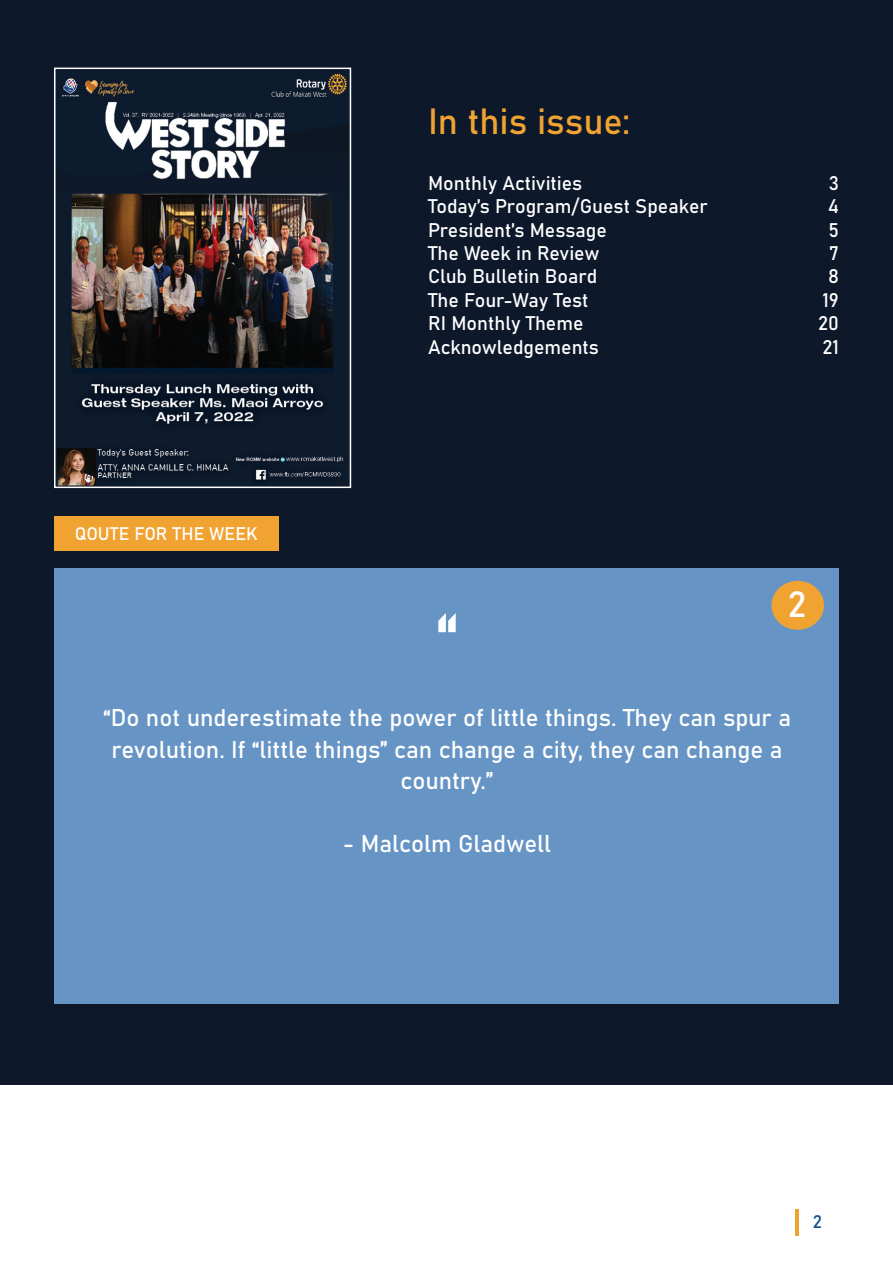
<style>
.page{position:relative;width:893px;height:1263px;background:#fff}
.page>*{position:absolute;margin:0;border:0;box-sizing:border-box;transform-origin:0 0}
.t1{font:72px "Bahnschrift";color:#fff}
.t2{font:36px "Bahnschrift";color:#f1a332}
.t3{font:36px "Bahnschrift";color:#fff}
.t4{font:24px/31.5px "Bahnschrift";color:#fff;text-align:center}
.t5{font:19.5px "Bahnschrift";color:#fff}
.t6{font:18px "Bahnschrift";color:#fff}
.t7{font:18px "Bahnschrift";color:#164d8f}
</style>
<div class="page">
<hr style="left:795px;top:1209px;width:3px;height:26px;background:#f1a332">
<div style="left:0;top:0;width:893px;height:1084px;background:#0d182b"></div>
<img style="left:57px;top:73px;width:290px;height:412px">
<div style="left:54px;top:68px;width:297px;height:420px;border:2px solid #fff"></div>
<div style="left:54px;top:568px;width:785px;height:435px;background:#6694c4"></div>
<div style="left:771px;top:581px;width:53px;height:49px;background:#f1a332;border-radius:50%"></div>
<div style="left:54px;top:516px;width:224px;height:35px;background:#f1a332"></div>
<p class="t2" style="left:428px;top:94px;width:204px">In this issue:</p>
<p class="t5" style="left:428px;top:168px;width:156px">Monthly Activities</p>
<p class="t5" style="left:428px;top:192px;width:281px">Today’s Program/Guest Speaker</p>
<p class="t5" style="left:428px;top:215px;width:180px">President’s Message</p>
<p class="t5" style="left:428px;top:238px;width:173px">The Week in Review</p>
<p class="t5" style="left:428px;top:262px;width:171px">Club Bulletin Board</p>
<p class="t5" style="left:428px;top:285px;width:162px">The Four-Way Test</p>
<p class="t5" style="left:428px;top:309px;width:157px">RI Monthly Theme</p>
<p class="t5" style="left:428px;top:332px;width:172px">Acknowledgements</p>
<p class="t5" style="left:829px;top:168px;width:12px">3</p>
<p class="t5" style="left:828px;top:192px;width:13px">4</p>
<p class="t5" style="left:828px;top:215px;width:12px">5</p>
<p class="t5" style="left:829px;top:238px;width:11px">7</p>
<p class="t5" style="left:828px;top:262px;width:12px">8</p>
<p class="t5" style="left:822px;top:285px;width:18px">19</p>
<p class="t5" style="left:818px;top:309px;width:22px">20</p>
<p class="t5" style="left:822px;top:332px;width:18px">21</p>
<p class="t6" style="left:75px;top:520px;width:184px">QOUTE FOR THE WEEK</p>
<p class="t1" style="left:435px;top:583px;width:24px">“</p>
<p class="t3" style="left:788px;top:577px;width:20px">2</p>
<p class="t4" style="left:103px;top:701px;width:690px">“Do not underestimate the power of little things. They can spur a revolution. If “little things” can change a city, they can change a country.”</p>
<p class="t4" style="left:343px;top:827px;width:210px">- Malcolm Gladwell</p>
<p class="t7" style="left:813px;top:1208px;width:11px">2</p>
</div>
